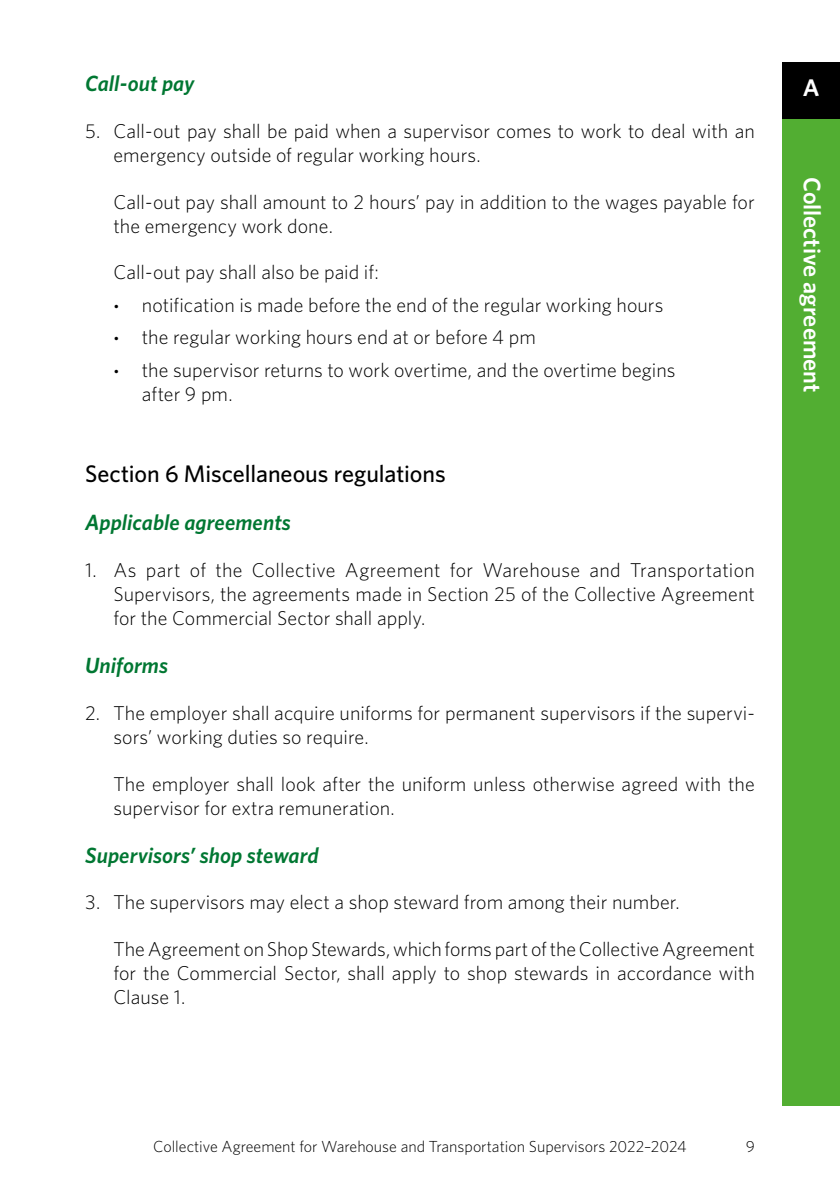
<style>
.page{position:relative;width:840px;height:1191px;background:#fff}
.page>*{position:absolute;margin:0;border:0;box-sizing:border-box;transform-origin:0 0}
.t1{font:500 24px "Whitney";color:#000}
.t2{font:600 24px "Whitney";color:#fff}
.t3{font:italic 600 22px "Whitney";letter-spacing:.005em;color:#007732}
.t4{font:300 20px/24px "Whitney";color:#000}
.t5{font:300 16px "Whitney";color:#000}
.s1{font-family:"Tanger Serif Wide";font-weight:400}
</style>
<div class="page">
<div style="left:782px;top:63px;width:57px;height:1042px;background:#52ae32"></div>
<div style="left:782px;top:63px;width:57px;height:56px;background:#000"></div>
<p class="t3" style="left:85px;top:69px;width:111px">Call-out pay</p>
<p class="t4" style="left:113px;top:118px;width:642px;text-indent:-28px">5. Call-out pay shall be paid when a supervisor comes to work to deal with an emergency outside of regular working hours.</p>
<p class="t4" style="left:113px;top:189px;width:642px">Call-out pay shall amount to 2 hours’ pay in addition to the wages payable for the emergency work done.</p>
<p class="t4" style="left:113px;top:260px;width:266px">Call-out pay shall also be paid if:</p>
<p class="t4" style="left:113px;top:292px;width:551px"><span class="s1">•</span> notification is made before the end of the regular working hours</p>
<p class="t4" style="left:113px;top:325px;width:423px"><span class="s1">•</span> the regular working hours end at or before 4 pm</p>
<p class="t4" style="left:142px;top:357px;width:535px;text-indent:-28px"><span class="s1">•</span> the supervisor returns to work overtime, and the overtime begins after 9 pm.</p>
<p class="t1" style="left:85px;top:458px;width:362px">Section 6 Miscellaneous regulations</p>
<p class="t3" style="left:85px;top:508px;width:207px">Applicable agreements</p>
<p class="t4" style="left:113px;top:557px;width:642px;text-align:justify;text-indent:-28px">1. As part of the Collective Agreement for Warehouse and Transportation Supervisors, the agreements made in Section 25 of the Collective Agreement for the Commercial Sector shall apply.</p>
<p class="t3" style="left:85px;top:651px;width:84px">Uniforms</p>
<p class="t4" style="left:113px;top:700px;width:642px;text-indent:-28px">2. The employer shall acquire uniforms for permanent supervisors if the supervi&shy;sors’ working duties so require.</p>
<p class="t4" style="left:113px;top:771px;width:642px">The employer shall look after the uniform unless otherwise agreed with the supervisor for extra remuneration.</p>
<p class="t3" style="left:85px;top:840px;width:235px">Supervisors’ shop steward</p>
<p class="t4" style="left:85px;top:889px;width:596px">3. The supervisors may elect a shop steward from among their number.</p>
<p class="t4" style="left:113px;top:936px;width:642px;text-align:justify">The Agreement on Shop Stewards, which forms part of the Collective Agreement for the Commercial Sector, shall apply to shop stewards in accordance with Clause 1.</p>
<p class="t2" style="left:802px;top:72px;width:18px">A</p>
<p class="t2" style="left:827px;top:177px;width:217px;rotate:90deg">Collective agreement</p>
<p class="t5" style="left:153px;top:1136px;width:534px">Collective Agreement for Warehouse and Transportation Supervisors 2022–2024</p>
<p class="t5" style="left:745px;top:1136px;width:11px">9</p>
</div>
